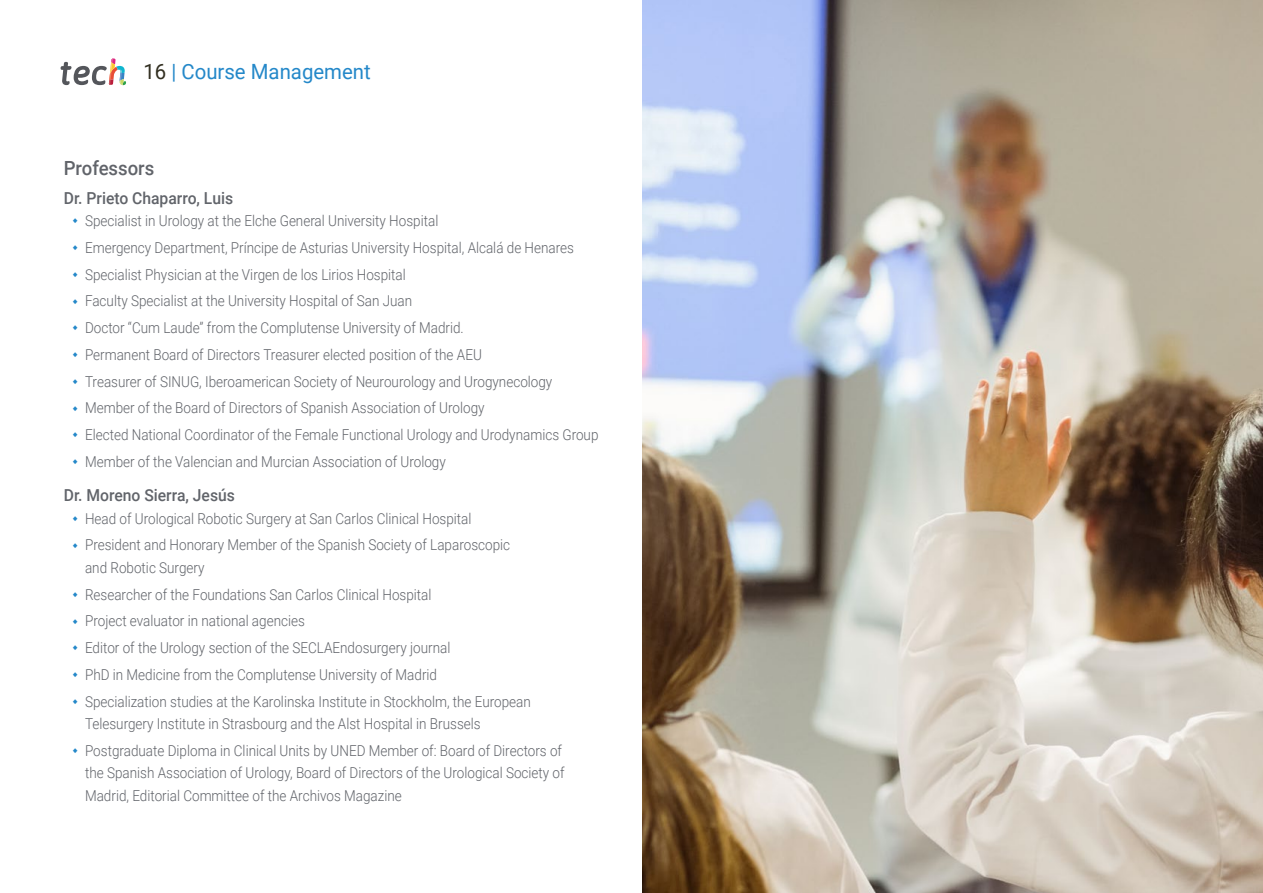
<style>
.page{position:relative;width:1263px;height:893px;background:#fff}
.page>*{position:absolute;margin:0;border:0;box-sizing:border-box;transform-origin:0 0}
.t1{font:21px "Roboto";color:#2488c9}
.t2{font:500 19.5px "Roboto";color:#61646a;scale:.95 1}
.t3{font:500 16.5px "Roboto";color:#61646a;scale:.95 1}
.t4{font:300 15px/26.7px "Roboto";color:#61646a;scale:.9 1}
.s1{color:#312e20}
</style>
<div class="page">
<svg style="left:61px;top:58px;width:65px;height:28px"></svg>
<img style="left:642px;top:0;width:621px;height:893px">
<h1 class="t1" style="left:144px;top:57px;width:229px"><span class="s1">16</span> | Course Management</h1>
<h2 class="t2" style="left:64px;top:154px;width:97px">Professors</h2>
<p class="t3" style="left:64px;top:186px;width:180px">Dr. Prieto Chaparro, Luis</p>
<p class="t4" style="left:85px;top:207px;width:572px">Specialist in Urology at the Elche General University Hospital<br>Emergency Department, Príncipe de Asturias University Hospital, Alcalá de Henares Specialist Physician at the Virgen de los Lirios Hospital<br>Faculty Specialist at the University Hospital of San Juan<br>Doctor “Cum Laude” from the Complutense University of Madrid.<br>Permanent Board of Directors Treasurer elected position of the AEU<br>Treasurer of SINUG, Iberoamerican Society of Neurourology and Urogynecology Member of the Board of Directors of Spanish Association of Urology<br>Elected National Coordinator of the Female Functional Urology and Urodynamics Group Member of the Valencian and Murcian Association of Urology</p>
<p class="t3" style="left:64px;top:484px;width:182px">Dr. Moreno Sierra, Jesús</p>
<p class="t4" style="left:85px;top:504px;width:474px">Head of Urological Robotic Surgery at San Carlos Clinical Hospital<br>President and Honorary Member of the Spanish Society of Laparoscopic</p>
<p class="t4" style="left:85px;top:554px;width:497px">and Robotic Surgery<br>Researcher of the Foundations San Carlos Clinical Hospital<br>Project evaluator in national agencies<br>Editor of the Urology section of the SECLAEndosurgery journal<br>PhD in Medicine from the Complutense University of Madrid<br>Specialization studies at the Karolinska Institute in Stockholm, the European</p>
<p class="t4" style="left:85px;top:710px;width:532px">Telesurgery Institute in Strasbourg and the Alst Hospital in Brussels<br>Postgraduate Diploma in Clinical Units by UNED Member of: Board of Directors of</p>
<p class="t4" style="left:85px;top:761px;width:534px;line-height:22.5px">the Spanish Association of Urology, Board of Directors of the Urological Society of<br>Madrid, Editorial Committee of the Archivos Magazine</p>
</div>
